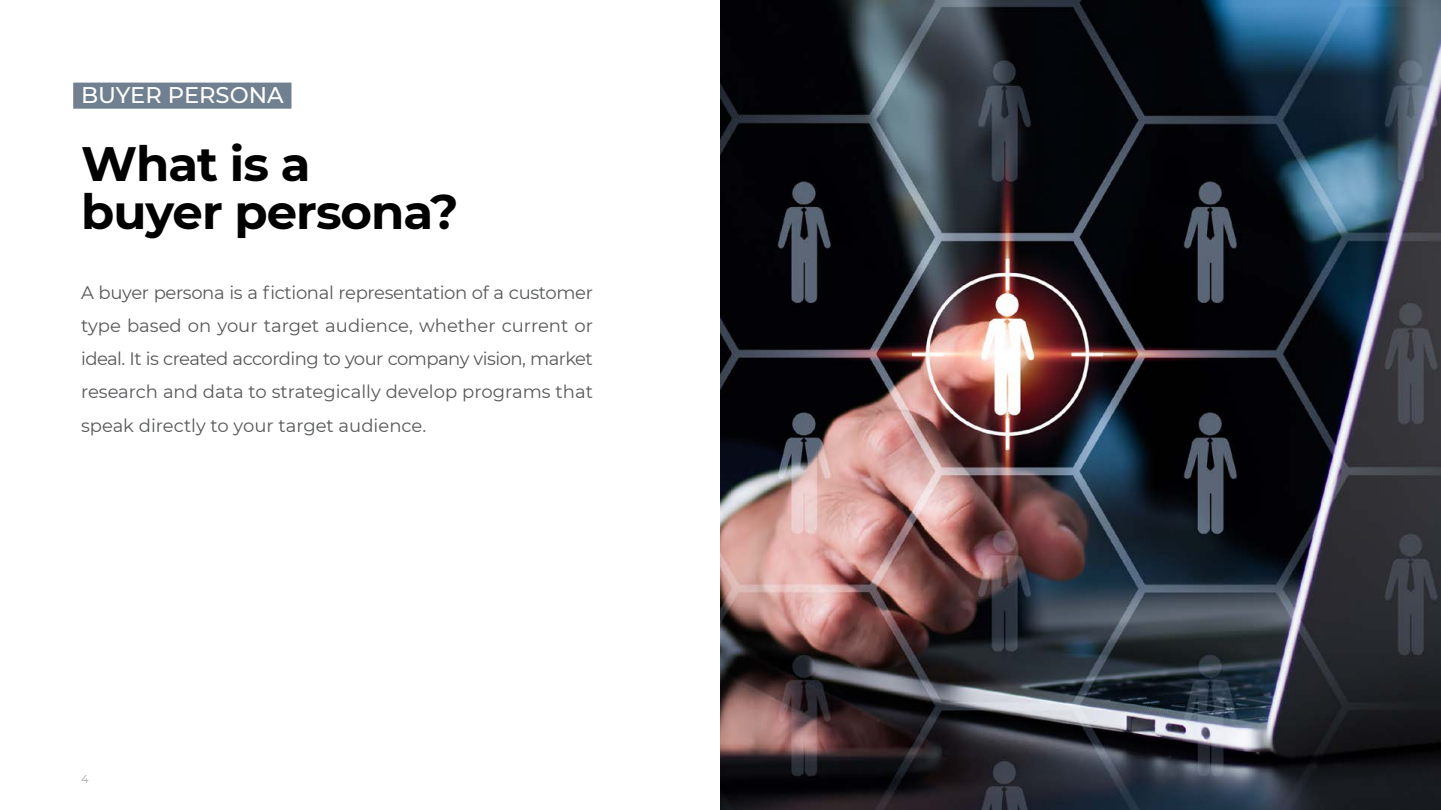
<style>
.page{position:relative;width:1441px;height:810px;background:#fff}
.page>*{position:absolute;margin:0;border:0;box-sizing:border-box;transform-origin:0 0}
.t1{font:700 48.15px/48.8px "Montserrat";letter-spacing:-.02em;color:#000}
.t2{font:500 22.65px "Montserrat";color:#fff}
.t3{font:18px/33.3px "Montserrat";color:#58595b;text-align:justify}
.t4{font:11.48px "Montserrat";color:#a7a9ac}
</style>
<div class="page">
<div style="left:73px;top:83px;width:218px;height:26px;background:#708090"></div>
<img style="left:720px;top:0;width:720px;height:810px">
<p class="t2" style="left:81px;top:79px;width:204px">BUYER PERSONA</p>
<h1 class="t1" style="left:81px;top:137px;width:379px">What is a buyer persona?</h1>
<p class="t3" style="left:81px;top:275px;width:513px">A buyer persona is a fictional representation of a customer type based on your target audience, whether current or ideal. It is created according to your company vision, market research and data to strategically develop programs that speak directly to your target audience.</p>
<p class="t4" style="left:81px;top:771px;width:9px">4</p>
</div>
